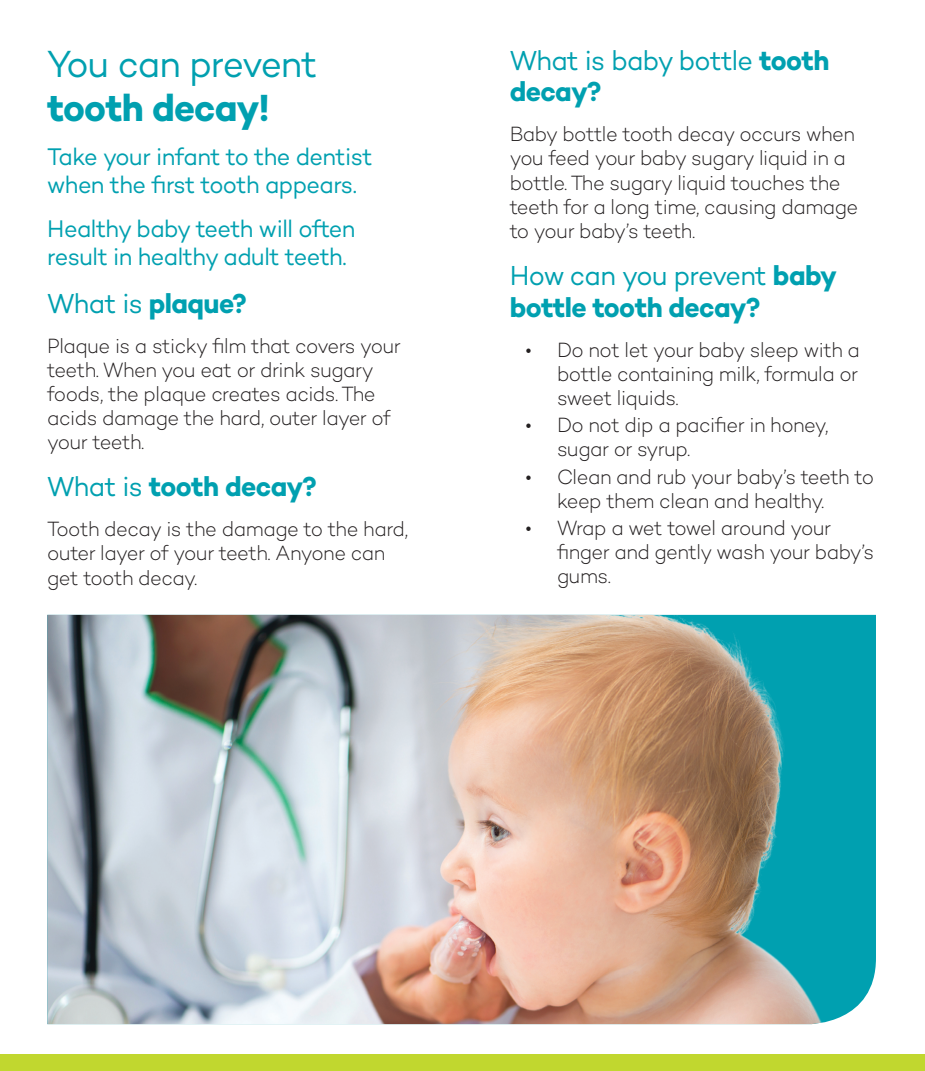
<style>
.page{position:relative;width:925px;height:1071px;background:#fff}
.page>*{position:absolute;margin:0;border:0;box-sizing:border-box;transform-origin:0 0}
.t1{font:38.5px/44.3px "Campton";letter-spacing:-.03em;color:#00a0b0;scale:.95 1}
.t2{font:700 28px/31.5px "Campton";letter-spacing:-.02em;color:#00a0b0;scale:.95 1}
.t3{font:28px/31.5px "Campton";letter-spacing:-.025em;color:#00a0b0;scale:.95 1}
.t4{font:24.5px/28.2px "Campton";letter-spacing:-.025em;color:#00a0b0;scale:.95 1}
.t5{font:300 21px/24.2px "Campton";letter-spacing:-.025em;color:#231f20;scale:.95 1}
.s1{font-weight:700}
.s2{font-weight:400}
</style>
<div class="page">
<div style="left:0;top:1055px;width:925px;height:16px;background:#c1d72f"></div>
<img style="left:47px;top:615px;width:829px;height:409px">
<p class="t1" style="left:47px;top:41px;width:286px">You can prevent <span class="s1">tooth decay!</span></p>
<p class="t4" style="left:47px;top:142px;width:344px">Take your infant to the dentist when the first tooth appears.</p>
<p class="t4" style="left:47px;top:214px;width:326px">Healthy baby teeth will often result in healthy adult teeth.</p>
<h2 class="t2" style="left:47px;top:287px;width:212px"><span class="s2">What is</span> plaque?</h2>
<p class="t5" style="left:47px;top:333px;width:374px">Plaque is a sticky film that covers your teeth. When you eat or drink sugary foods, the plaque creates acids. The acids damage the hard, outer layer of your teeth.</p>
<h2 class="t2" style="left:47px;top:471px;width:285px"><span class="s2">What is</span> tooth decay?</h2>
<p class="t5" style="left:47px;top:517px;width:382px">Tooth decay is the damage to the hard, outer layer of your teeth. Anyone can get tooth decay.</p>
<h2 class="t3" style="left:510px;top:44px;width:338px">What is baby bottle <span class="s1">tooth decay?</span></h2>
<p class="t5" style="left:510px;top:122px;width:368px">Baby bottle tooth decay occurs when you feed your baby sugary liquid in a bottle. The sugary liquid touches the teeth for a long time, causing damage to your baby’s teeth.</p>
<h2 class="t2" style="left:510px;top:259px;width:346px"><span class="s2">How can you prevent</span> baby bottle tooth decay?</h2>
<p class="t5" style="left:557px;top:337px;width:320px;text-align:justify;text-indent:-32px">• Do not let your baby sleep with a bottle containing milk, formula or sweet liquids.</p>
<p class="t5" style="left:557px;top:413px;width:287px;text-indent:-32px">• Do not dip a pacifier in honey, sugar or syrup.</p>
<p class="t5" style="left:557px;top:464px;width:335px;text-indent:-32px">• Clean and rub your baby’s teeth to keep them clean and healthy.</p>
<p class="t5" style="left:557px;top:515px;width:335px;text-indent:-32px">• Wrap a wet towel around your finger and gently wash your baby’s gums.</p>
</div>
